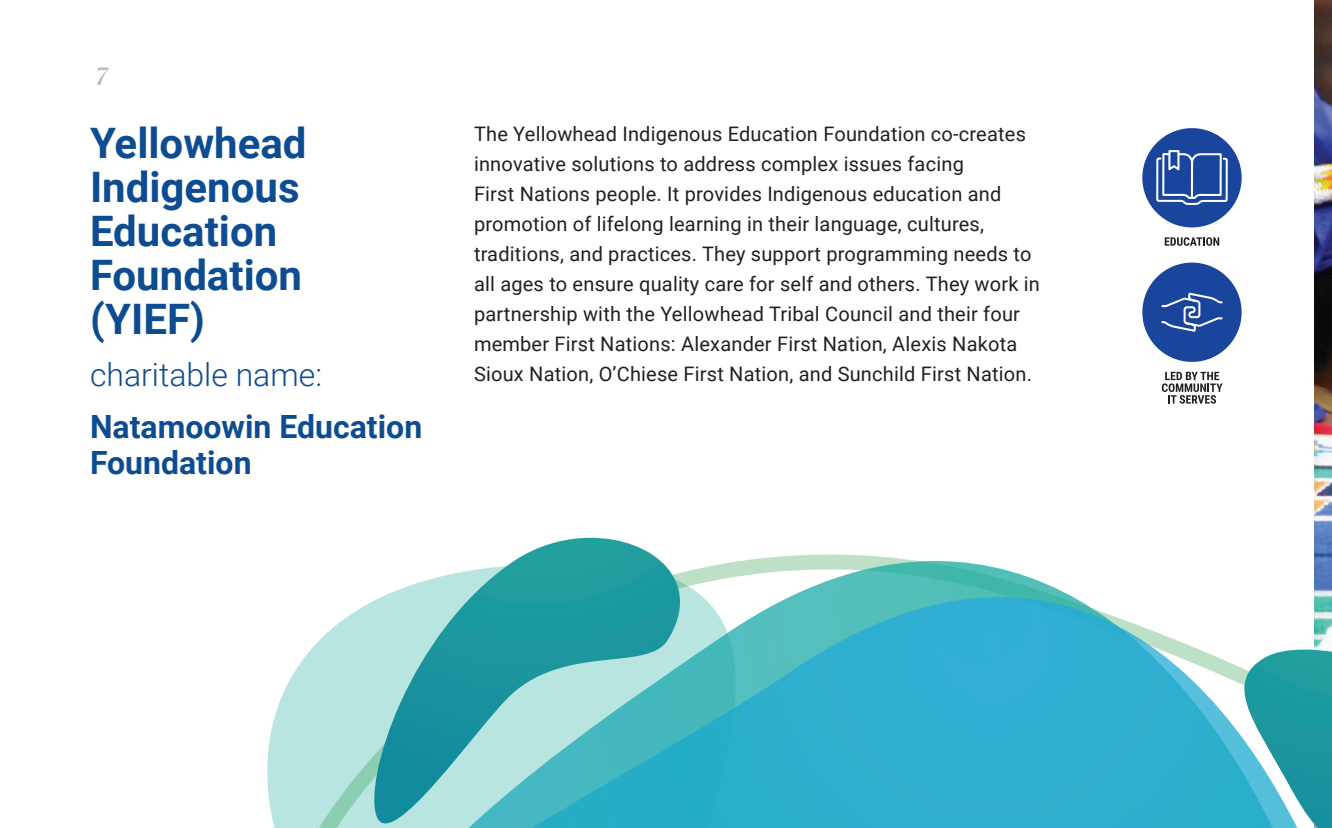
<style>
.page{position:relative;width:1332px;height:828px;background:#fff}
.page>*{position:absolute;margin:0;border:0;box-sizing:border-box;transform-origin:0 0}
.t1{font:700 42px/44px "Roboto";color:#0d4c91}
.t2{font:700 32px/36px "Roboto";color:#0d4c91}
.t3{font:300 32px "Roboto";color:#0d4c91}
.t4{font:italic 500 26px "Caslon 224 IT Cby BT";color:#bcbdc0}
.Body{font:20px/30px "Roboto";letter-spacing:.01em;color:#231f20}
</style>
<div class="page">
<img style="left:1314px;top:0;width:18px;height:555px">
<svg style="left:705px;top:561px;width:627px;height:36px"></svg>
<svg style="left:267px;top:597px;width:1065px;height:231px"></svg>
<svg style="left:362px;top:538px;width:343px;height:290px"></svg>
<svg style="left:1223px;top:650px;width:109px;height:178px"></svg>
<div style="left:1142px;top:128px;width:100px;height:99px;background:#1a459d;border-radius:50%"></div>
<svg style="left:1165px;top:237px;width:54px;height:9px"></svg>
<svg style="left:1156px;top:150px;width:72px;height:55px"></svg>
<div style="left:1142px;top:263px;width:100px;height:99px;background:#1a459d;border-radius:50%"></div>
<svg style="left:1162px;top:372px;width:60px;height:32px"></svg>
<svg style="left:1161px;top:292px;width:62px;height:40px"></svg>
<h3 class="t4" style="left:95px;top:60px;width:16px">7</h3>
<p class="t1" style="left:90px;top:119px;width:218px">Yellowhead<br>Indigenous<br>Education<br>Foundation (YIEF)</p>
<p class="t3" style="left:90px;top:352px;width:234px">charitable name:</p>
<p class="t2" style="left:90px;top:407px;width:334px">Natamoowin Education<br>Foundation</p>
<p class="Body" style="left:474px;top:118px;width:567px">The Yellowhead Indigenous Education Foundation co-creates innovative solutions to address complex issues facing<br>First Nations people. It provides Indigenous education and promotion of lifelong learning in their language, cultures, traditions, and practices. They support programming needs to all ages to ensure quality care for self and others. They work in partnership with the Yellowhead Tribal Council and their four member First Nations: Alexander First Nation, Alexis Nakota Sioux Nation, O’Chiese First Nation, and Sunchild First Nation.</p>
</div>
